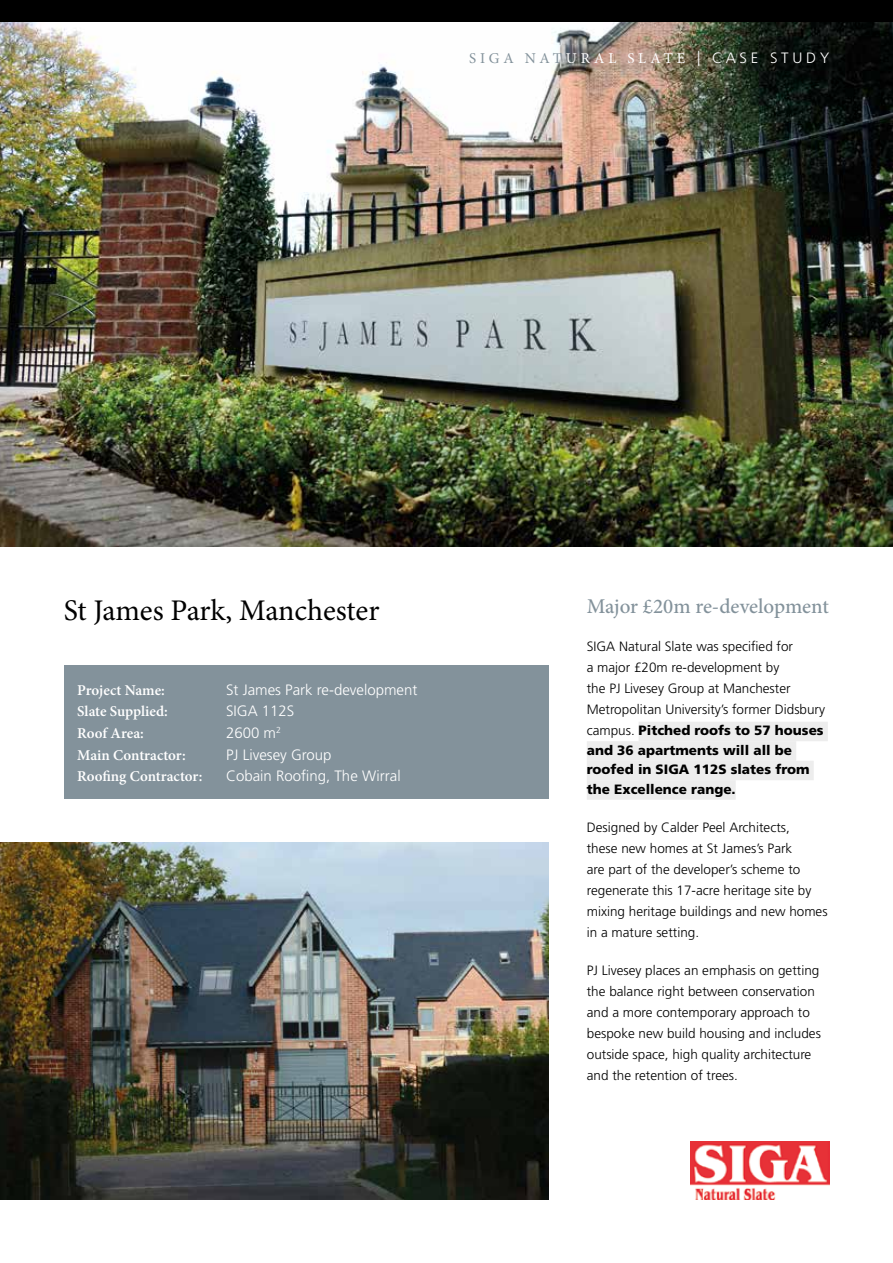
<style>
.page{position:relative;width:893px;height:1263px;background:#fff}
.page>*{position:absolute;margin:0;border:0;box-sizing:border-box;transform-origin:0 0}
.t1{font:30px "Minion Pro";letter-spacing:-.005em;color:#000}
.t2{font:500 21px "Minion Pro";letter-spacing:-.005em;color:#83929b}
.t3{font:300 15px "Frutiger";color:#fff}
.t4{font:600 15px "Minion Pro";letter-spacing:-.005em;color:#fff}
.t5{font:300 15px "Frutiger";letter-spacing:.25em;color:#fff}
.t6{font:300 13.5px/21px "Frutiger";color:#000}
.t7{font:900 13.5px/19.5px "Frutiger";color:#000}
.s1{font-family:"Minion Pro";font-weight:400;color:#83929b}
.s2{font-family:"Minion Pro";font-weight:400}
.s3{font-weight:900}
</style>
<div class="page">
<img style="left:0;top:21px;width:893px;height:525px">
<div style="left:0;top:0;width:893px;height:21px;background:#000"></div>
<div style="left:64px;top:665px;width:485px;height:134px;background:#83929b"></div>
<div style="left:639px;top:722px;width:189px;height:19px;background:#ededed"></div>
<div style="left:587px;top:741px;width:209px;height:20px;background:#ededed"></div>
<div style="left:587px;top:761px;width:227px;height:19px;background:#ededed"></div>
<div style="left:587px;top:780px;width:149px;height:20px;background:#ededed"></div>
<img style="left:0;top:843px;width:549px;height:356px">
<img style="left:690px;top:1142px;width:140px;height:57px">
<p class="t5" style="left:469px;top:50px;width:361px"><span class="s1">SIGA NAT</span><span class="s2">URAL SLATE</span> | CASE STUDY</p>
<h1 class="t1" style="left:64px;top:590px;width:317px">St James Park, Manchester</h1>
<p class="t4" style="left:77px;top:680px;width:89px">Project Name:</p>
<p class="t3" style="left:226px;top:681px;width:193px">St James Park re-development</p>
<p class="t4" style="left:77px;top:701px;width:92px">Slate Supplied:</p>
<p class="t3" style="left:226px;top:703px;width:70px">SIGA 112S</p>
<p class="t4" style="left:77px;top:723px;width:68px">Roof Area:</p>
<p class="t3" style="left:226px;top:724px;width:56px">2600 m<sup>2</sup></p>
<p class="t4" style="left:77px;top:744px;width:110px">Main Contractor:</p>
<p class="t3" style="left:226px;top:746px;width:107px">PJ Livesey Group</p>
<p class="t4" style="left:77px;top:766px;width:127px">Roofing Contractor:</p>
<p class="t3" style="left:226px;top:768px;width:176px">Cobain Roofing, The Wirral</p>
<h2 class="t2" style="left:587px;top:592px;width:244px">Major £20m re-development</h2>
<p class="t6" style="left:587px;top:636px;width:240px">SIGA Natural Slate was specified for<br>a major £20m re-development by<br>the PJ Livesey Group at Manchester Metropolitan University’s former Didsbury campus. <span class="s3">Pitched roofs to 57 houses</span></p>
<p class="t7" style="left:587px;top:740px;width:224px">and 36 apartments will all be roofed in SIGA 112S slates from the Excellence range.</p>
<p class="t6" style="left:587px;top:817px;width:242px">Designed by Calder Peel Architects,<br>these new homes at St James’s Park<br>are part of the developer’s scheme to regenerate this 17-acre heritage site by mixing heritage buildings and new homes in a mature setting.</p>
<p class="t6" style="left:587px;top:960px;width:236px">PJ Livesey places an emphasis on getting the balance right between conservation and a more contemporary approach to bespoke new build housing and includes outside space, high quality architecture and the retention of trees.</p>
</div>
